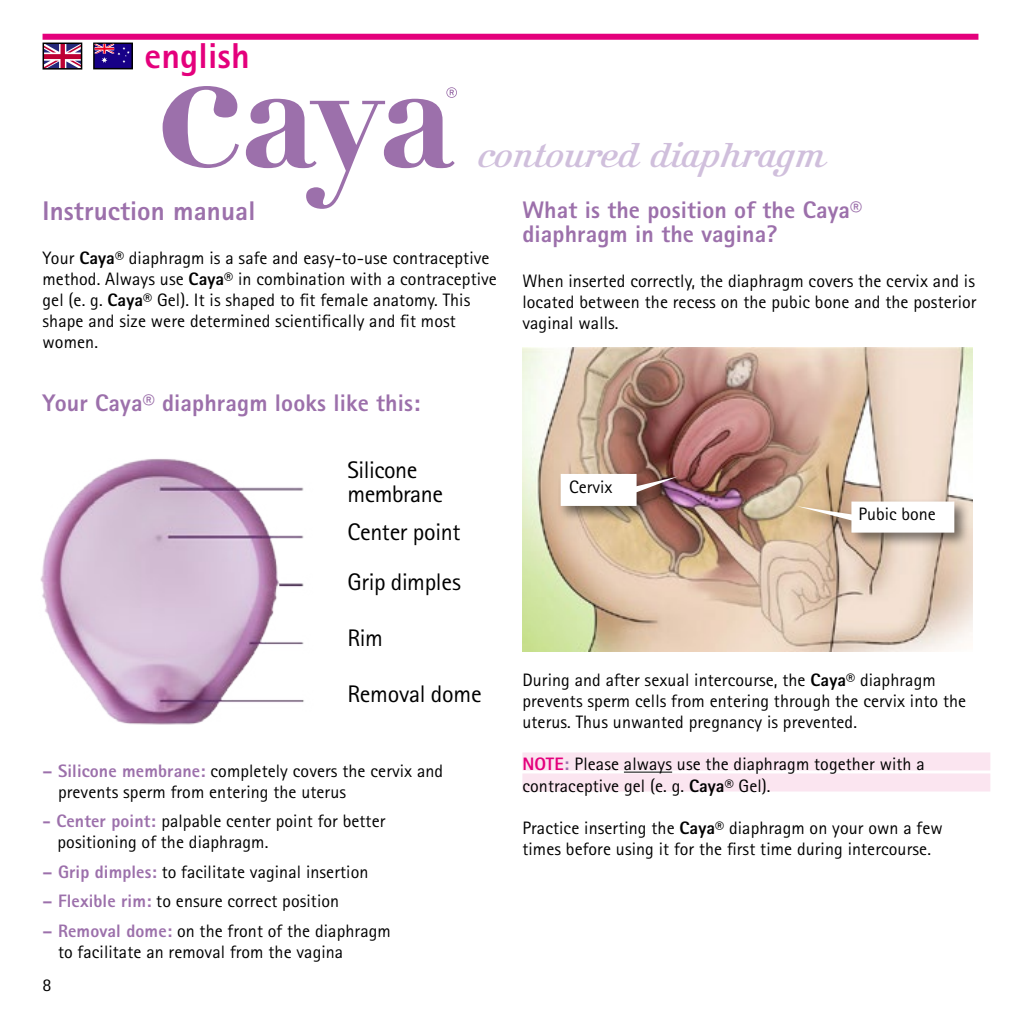
<style>
.page{position:relative;width:1021px;height:1021px;background:#fff}
.page>*{position:absolute;margin:0;border:0;box-sizing:border-box;transform-origin:0 0}
.t1{font:36px "Kursivschrift Liegend";color:#d0bfdc}
.t2{font:800 36px "Rotis Sans Serif Pro";letter-spacing:.005em;color:#e4007c}
.t3{font:800 27px "Rotis Sans Serif Pro";letter-spacing:.005em;color:#9c70ab}
.t4{font:800 24px/24px "Rotis Sans Serif Pro";letter-spacing:.005em;color:#9c70ab}
.t5{font:24px/24px "Rotis Sans Serif Pro";letter-spacing:-.02em;color:#000}
.t6{font:18px/21px "Rotis Sans Serif Pro";letter-spacing:.005em;color:#000}
.s1{font-weight:800}
.s2{font-weight:800;color:#9c70ab}
.s3{font-weight:800;color:#e4007c}
</style>
<div class="page">
<div style="left:43px;top:34px;width:935px;height:6px;background:#e4007c"></div>
<svg style="left:163px;top:86px;width:76px;height:82px"></svg>
<svg style="left:246px;top:87px;width:211px;height:122px"></svg>
<div style="left:522px;top:752px;width:468px;height:18px;background:#fbe5f0"></div>
<hr style="left:624px;top:771px;width:48px;height:1px;background:#000">
<div style="left:522px;top:773px;width:468px;height:18px;background:#fbe5f0"></div>
<img style="left:522px;top:348px;width:450px;height:303px">
<div style="left:558px;top:471px;width:133px;height:50px;background:#000;opacity:.5"></div>
<svg style="left:560px;top:474px;width:118px;height:32px"></svg>
<div style="left:796px;top:498px;width:174px;height:49px;background:#000;opacity:.5"></div>
<svg style="left:797px;top:501px;width:157px;height:31px"></svg>
<svg style="left:46px;top:46px;width:33px;height:21px"></svg>
<div style="left:43px;top:43px;width:39px;height:27px;border:2px solid #000"></div>
<img style="left:40px;top:459px;width:264px;height:266px">
<div style="left:94px;top:43px;width:38px;height:26px;background:#170087"></div>
<div style="left:93px;top:43px;width:40px;height:26px;border:2px solid #000"></div>
<svg style="left:95px;top:44px;width:35px;height:19px"></svg>
<h1 class="t2" style="left:145px;top:33px;width:107px">english</h1>
<h1 class="t1" style="left:478px;top:134px;width:348px">contoured diaphragm</h1>
<h3 class="t4" style="left:522px;top:198px;width:341px">What is the position of the Caya® diaphragm in the vagina?</h3>
<p class="t6" style="left:522px;top:271px;width:455px;text-align:justify">When inserted correctly, the diaphragm covers the cervix and is located between the recess on the pubic bone and the posterior vaginal walls.</p>
<h2 class="t3" style="left:43px;top:194px;width:214px">Instruction manual</h2>
<p class="t6" style="left:43px;top:247px;width:456px">Your <span class="s1">Caya®</span> diaphragm is a safe and easy-to-use contraceptive method. Always use <span class="s1">Caya®</span> in combination with a contraceptive gel (e. g. <span class="s1">Caya®</span> Gel). It is shaped to fit female anatomy. This shape and size were determined scientifically and fit most women.</p>
<h3 class="t4" style="left:43px;top:390px;width:379px">Your Caya® diaphragm looks like this:</h3>
<h3 class="t5" style="left:347px;top:458px;width:97px">Silicone membrane</h3>
<h3 class="t5" style="left:347px;top:507px;width:115px;line-height:49.8px">Center point<br>Grip dimples</h3>
<h3 class="t5" style="left:347px;top:626px;width:37px">Rim</h3>
<h3 class="t5" style="left:347px;top:682px;width:136px">Removal dome</h3>
<p class="t6" style="left:58px;top:760px;width:387px;text-indent:-16px"><span class="s2">– Silicone membrane:</span> completely covers the cervix and prevents sperm from entering the uterus</p>
<p class="t6" style="left:58px;top:810px;width:329px;text-indent:-15px"><span class="s2">- Center point:</span> palpable center point for better positioning of the diaphragm.</p>
<p class="t6" style="left:43px;top:861px;width:327px"><span class="s2">– Grip dimples:</span> to facilitate vaginal insertion</p>
<p class="t6" style="left:43px;top:890px;width:298px"><span class="s2">– Flexible rim:</span> to ensure correct position</p>
<p class="t6" style="left:58px;top:920px;width:334px;text-indent:-16px"><span class="s2">– Removal dome:</span> on the front of the diaphragm to facilitate an removal from the vagina</p>
<p class="t6" style="left:43px;top:974px;width:10px">8</p>
<p class="t6" style="left:569px;top:476px;width:45px">Cervix</p>
<p class="t6" style="left:858px;top:504px;width:79px">Pubic bone</p>
<p class="t6" style="left:522px;top:670px;width:445px">During and after sexual intercourse, the <span class="s1">Caya®</span> diaphragm prevents sperm cells from entering through the cervix into the uterus. Thus unwanted pregnancy is prevented.</p>
<p class="t6" style="left:522px;top:754px;width:404px"><span class="s3">NOTE</span><span class="s2">:</span> Please always use the diaphragm together with a contraceptive gel (e. g. <span class="s1">Caya®</span> Gel).</p>
<p class="t6" style="left:522px;top:817px;width:422px">Practice inserting the <span class="s1">Caya®</span> diaphragm on your own a few times before using it for the first time during intercourse.</p>
</div>
